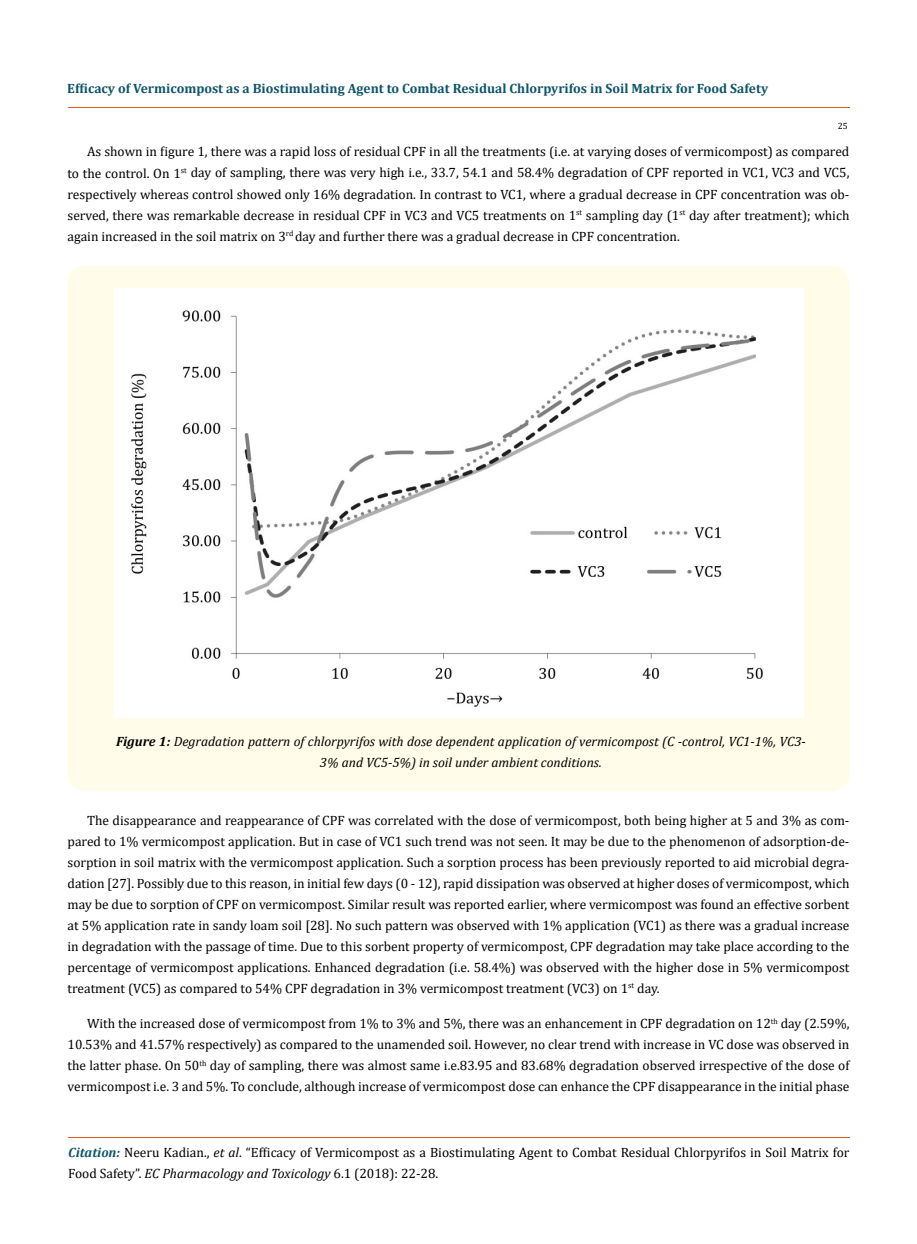
<style>
.page{position:relative;width:917px;height:1244px;background:#fff}
.page>*{position:absolute;margin:0;border:0;box-sizing:border-box;transform-origin:0 0}
.t1{font:13.5px/21px "Cambria";color:#000;text-align:justify}
.t2{font:italic 13.5px/21px "Cambria";color:#000;text-align:center}
.t3{font:700 13.5px "Cambria";color:#0e546a}
.t4{font:9px "Cambria";color:#000}
.s1{font-weight:700}
.s2{font-weight:700;font-style:italic;color:#0e546a}
.s3{font-style:italic}
</style>
<div class="page">
<hr style="left:68px;top:108px;width:781px;height:1px;background:#e05d1a">
<hr style="left:68px;top:1137px;width:781px;height:1px;background:#e05d1a">
<div style="left:68px;top:266px;width:781px;height:525px;background:#fffde9;border-radius:18px"></div>
<div style="left:114px;top:288px;width:690px;height:429px;background:#fff"></div>
<p class="t3" style="left:67px;top:79px;width:702px">Efficacy of Vermicompost as a Biostimulating Agent to Combat Residual Chlorpyrifos in Soil Matrix for Food Safety</p>
<p class="t4" style="left:837px;top:121px;width:11px">25</p>
<p class="t1" style="left:67px;top:141px;width:783px;text-indent:20px">As shown in figure 1, there was a rapid loss of residual CPF in all the treatments (i.e. at varying doses of vermicompost) as compared to the control. On 1<sup>st</sup> day of sampling, there was very high i.e., 33.7, 54.1 and 58.4% degradation of CPF reported in VC1, VC3 and VC5, respectively whereas control showed only 16% degradation. In contrast to VC1, where a gradual decrease in CPF concentration was ob&shy;served, there was remarkable decrease in residual CPF in VC3 and VC5 treatments on 1<sup>st</sup> sampling day (1<sup>st</sup> day after treatment); which again increased in the soil matrix on 3<sup>rd</sup> day and further there was a gradual decrease in CPF concentration.</p>
<p class="t2" style="left:116px;top:730px;width:691px"><span class="s1">Figure 1:</span> Degradation pattern of chlorpyrifos with dose dependent application of vermicompost (C -control, VC1-1%, VC3-<br>3% and VC5-5%) in soil under ambient conditions.</p>
<p class="t1" style="left:68px;top:809px;width:783px;text-indent:19px">The disappearance and reappearance of CPF was correlated with the dose of vermicompost, both being higher at 5 and 3% as com&shy;pared to 1% vermicompost application. But in case of VC1 such trend was not seen. It may be due to the phenomenon of adsorption-de&shy;sorption in soil matrix with the vermicompost application. Such a sorption process has been previously reported to aid microbial degra&shy;dation [27]. Possibly due to this reason, in initial few days (0 - 12), rapid dissipation was observed at higher doses of vermicompost, which may be due to sorption of CPF on vermicompost. Similar result was reported earlier, where vermicompost was found an effective sorbent at 5% application rate in sandy loam soil [28]. No such pattern was observed with 1% application (VC1) as there was a gradual increase in degradation with the passage of time. Due to this sorbent property of vermicompost, CPF degradation may take place according to the percentage of vermicompost applications. Enhanced degradation (i.e. 58.4%) was observed with the higher dose in 5% vermicompost treatment (VC5) as compared to 54% CPF degradation in 3% vermicompost treatment (VC3) on 1<sup>st</sup> day.</p>
<p class="t1" style="left:68px;top:1013px;width:783px;text-indent:20px">With the increased dose of vermicompost from 1% to 3% and 5%, there was an enhancement in CPF degradation on 12<sup>th</sup> day (2.59%, 10.53% and 41.57% respectively) as compared to the unamended soil. However, no clear trend with increase in VC dose was observed in the latter phase. On 50<sup>th</sup> day of sampling, there was almost same i.e.83.95 and 83.68% degradation observed irrespective of the dose of vermicompost i.e. 3 and 5%. To conclude, although increase of vermicompost dose can enhance the CPF disappearance in the initial phase</p>
<p class="t1" style="left:68px;top:1141px;width:782px"><span class="s2">Citation:</span> Neeru Kadian., <span class="s3">et al</span>. “Efficacy of Vermicompost as a Biostimulating Agent to Combat Residual Chlorpyrifos in Soil Matrix for<br>Food Safety”. <span class="s3">EC Pharmacology and Toxicology</span> 6.1 (2018): 22-28.</p>
</div>
